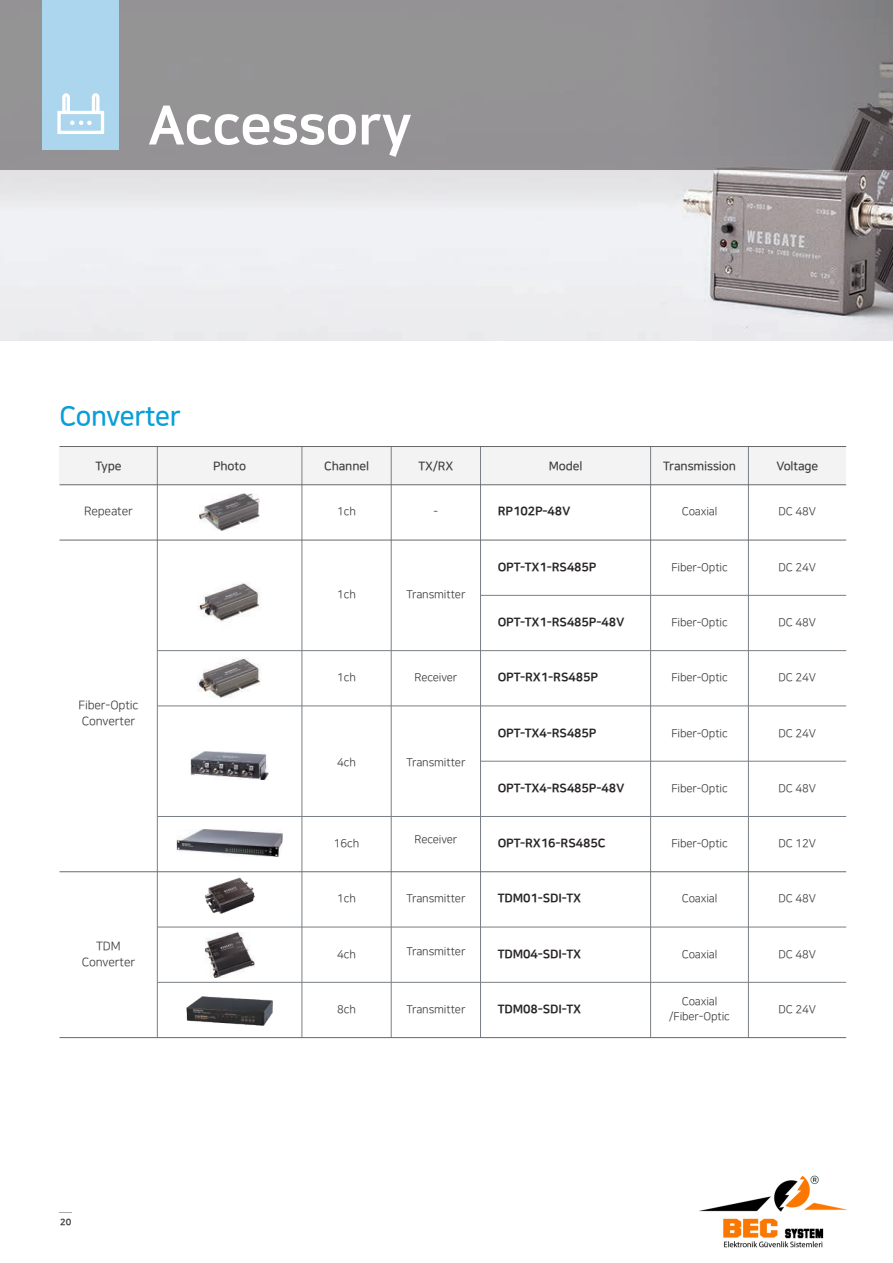
<style>
.page{position:relative;width:893px;height:1263px;background:#fff}
.page>*{position:absolute;margin:0;border:0;box-sizing:border-box;transform-origin:0 0}
.t1{font:54px "Nanum Square EB";letter-spacing:-.01em;color:#fff}
.t2{font:27px "Nanum Square B";letter-spacing:-.015em;color:#099ed8}
.t3{font:12px "Nanum Square EB";letter-spacing:-.01em;color:#282426}
.t4{font:12px "Nanum Square B";letter-spacing:-.01em;color:#3e3e3f}
.t5{font:12px/16.5px "Nanum Square R";letter-spacing:-.01em;color:#3e3e3f}
.t6{font:11.25px/15px "Nanum Square R";letter-spacing:-.01em;color:#3e3e3f;text-align:center}
.t7{font:9px "Nanum Square EB";color:#3e3e3f}
</style>
<div class="page">
<svg style="left:60px;top:1212px;width:12px;height:1px"></svg>
<img style="left:0;top:170px;width:893px;height:170px">
<div style="left:0;top:0;width:893px;height:170px;background:linear-gradient(to right,#9a989a,#89878a)"></div>
<img style="left:200px;top:494px;width:60px;height:37px">
<img style="left:198px;top:651px;width:64px;height:55px">
<img style="left:199px;top:583px;width:61px;height:39px">
<img style="left:186px;top:996px;width:87px;height:30px">
<img style="left:205px;top:877px;width:50px;height:37px">
<img style="left:205px;top:932px;width:50px;height:45px">
<img style="left:191px;top:752px;width:77px;height:27px">
<img style="left:177px;top:829px;width:105px;height:28px">
<div style="left:60px;top:446px;width:786px;height:39px;background:#f3f3f3"></div>
<hr style="left:157px;top:446px;width:1px;height:591px;background:#797f84">
<hr style="left:302px;top:446px;width:1px;height:591px;background:#797f84">
<hr style="left:391px;top:446px;width:1px;height:591px;background:#797f84">
<hr style="left:480px;top:446px;width:1px;height:591px;background:#797f84">
<hr style="left:650px;top:446px;width:1px;height:591px;background:#797f84">
<hr style="left:748px;top:446px;width:1px;height:591px;background:#797f84">
<hr style="left:60px;top:540px;width:786px;height:1px;background:#66696b">
<hr style="left:480px;top:595px;width:366px;height:1px;background:#797f84">
<hr style="left:157px;top:650px;width:689px;height:1px;background:#797f84">
<hr style="left:157px;top:706px;width:689px;height:1px;background:#797f84">
<hr style="left:157px;top:816px;width:689px;height:1px;background:#797f84">
<hr style="left:480px;top:761px;width:366px;height:1px;background:#797f84">
<hr style="left:157px;top:927px;width:689px;height:1px;background:#797f84">
<hr style="left:157px;top:982px;width:689px;height:1px;background:#797f84">
<hr style="left:60px;top:484px;width:786px;height:1px;background:#66696b">
<hr style="left:60px;top:446px;width:786px;height:1px;background:#66696b">
<hr style="left:60px;top:871px;width:786px;height:1px;background:#66696b">
<div style="left:43px;top:0;width:76px;height:150px;background:#abd6ee"></div>
<svg style="left:57px;top:93px;width:47px;height:41px"></svg>
<hr style="left:60px;top:1037px;width:786px;height:1px;background:#66696b">
<img style="left:699px;top:1175px;width:149px;height:73px">
<h1 class="t1" style="left:148px;top:96px;width:265px">Accessory</h1>
<h2 class="t2" style="left:60px;top:402px;width:123px">Converter</h2>
<p class="t4" style="left:95px;top:460px;width:28px">Type</p>
<p class="t4" style="left:213px;top:460px;width:34px">Photo</p>
<p class="t5" style="left:84px;top:504px;width:50px">Repeater</p>
<p class="t5" style="left:78px;top:697px;width:62px">Fiber-Optic<br>Converter</p>
<p class="t5" style="left:82px;top:938px;width:55px;text-align:center">TDM<br>Converter</p>
<p class="t7" style="left:60px;top:1217px;width:13px">20</p>
<p class="t4" style="left:324px;top:460px;width:46px">Channel</p>
<p class="t6" style="left:337px;top:505px;width:20px">1ch</p>
<p class="t4" style="left:418px;top:460px;width:37px">TX/RX</p>
<p class="t6" style="left:434px;top:505px;width:6px">-</p>
<p class="t4" style="left:549px;top:460px;width:35px">Model</p>
<p class="t3" style="left:498px;top:505px;width:74px">RP102P-48V</p>
<p class="t4" style="left:663px;top:460px;width:74px">Transmission</p>
<p class="t6" style="left:682px;top:505px;width:37px">Coaxial</p>
<p class="t4" style="left:776px;top:460px;width:43px">Voltage</p>
<p class="t6" style="left:779px;top:505px;width:39px">DC 48V</p>
<p class="t3" style="left:498px;top:560px;width:100px">OPT-TX1-RS485P</p>
<p class="t6" style="left:671px;top:560px;width:58px">Fiber-Optic</p>
<p class="t6" style="left:779px;top:560px;width:39px">DC 24V</p>
<p class="t6" style="left:337px;top:587px;width:20px">1ch</p>
<p class="t6" style="left:406px;top:587px;width:60px">Transmitter</p>
<p class="t3" style="left:498px;top:615px;width:128px">OPT-TX1-RS485P-48V</p>
<p class="t6" style="left:671px;top:615px;width:58px">Fiber-Optic</p>
<p class="t6" style="left:779px;top:615px;width:39px">DC 48V</p>
<p class="t6" style="left:337px;top:670px;width:20px">1ch</p>
<p class="t6" style="left:414px;top:670px;width:44px">Receiver</p>
<p class="t3" style="left:498px;top:671px;width:102px">OPT-RX1-RS485P</p>
<p class="t6" style="left:671px;top:670px;width:58px">Fiber-Optic</p>
<p class="t6" style="left:779px;top:670px;width:39px">DC 24V</p>
<p class="t3" style="left:498px;top:726px;width:100px">OPT-TX4-RS485P</p>
<p class="t6" style="left:671px;top:726px;width:58px">Fiber-Optic</p>
<p class="t6" style="left:779px;top:726px;width:39px">DC 24V</p>
<p class="t6" style="left:337px;top:755px;width:20px">4ch</p>
<p class="t6" style="left:406px;top:755px;width:60px">Transmitter</p>
<p class="t3" style="left:498px;top:781px;width:128px">OPT-TX4-RS485P-48V</p>
<p class="t6" style="left:671px;top:781px;width:58px">Fiber-Optic</p>
<p class="t6" style="left:779px;top:781px;width:39px">DC 48V</p>
<p class="t6" style="left:334px;top:836px;width:27px">16ch</p>
<p class="t6" style="left:414px;top:833px;width:44px">Receiver</p>
<p class="t3" style="left:498px;top:837px;width:109px">OPT-RX16-RS485C</p>
<p class="t6" style="left:671px;top:836px;width:58px">Fiber-Optic</p>
<p class="t6" style="left:779px;top:836px;width:39px">DC 12V</p>
<p class="t6" style="left:337px;top:892px;width:20px">1ch</p>
<p class="t6" style="left:406px;top:892px;width:60px">Transmitter</p>
<p class="t3" style="left:498px;top:892px;width:85px">TDM01-SDI-TX</p>
<p class="t6" style="left:682px;top:892px;width:37px">Coaxial</p>
<p class="t6" style="left:779px;top:892px;width:39px">DC 48V</p>
<p class="t6" style="left:337px;top:947px;width:20px">4ch</p>
<p class="t6" style="left:337px;top:1002px;width:20px">8ch</p>
<p class="t6" style="left:406px;top:944px;width:60px">Transmitter</p>
<p class="t6" style="left:406px;top:1002px;width:60px">Transmitter</p>
<p class="t3" style="left:498px;top:947px;width:85px">TDM04-SDI-TX</p>
<p class="t3" style="left:498px;top:1002px;width:85px">TDM08-SDI-TX</p>
<p class="t6" style="left:682px;top:947px;width:37px">Coaxial</p>
<p class="t6" style="left:669px;top:994px;width:62px">Coaxial /Fiber-Optic</p>
<p class="t6" style="left:779px;top:947px;width:39px">DC 48V</p>
<p class="t6" style="left:779px;top:1002px;width:39px">DC 24V</p>
</div>
